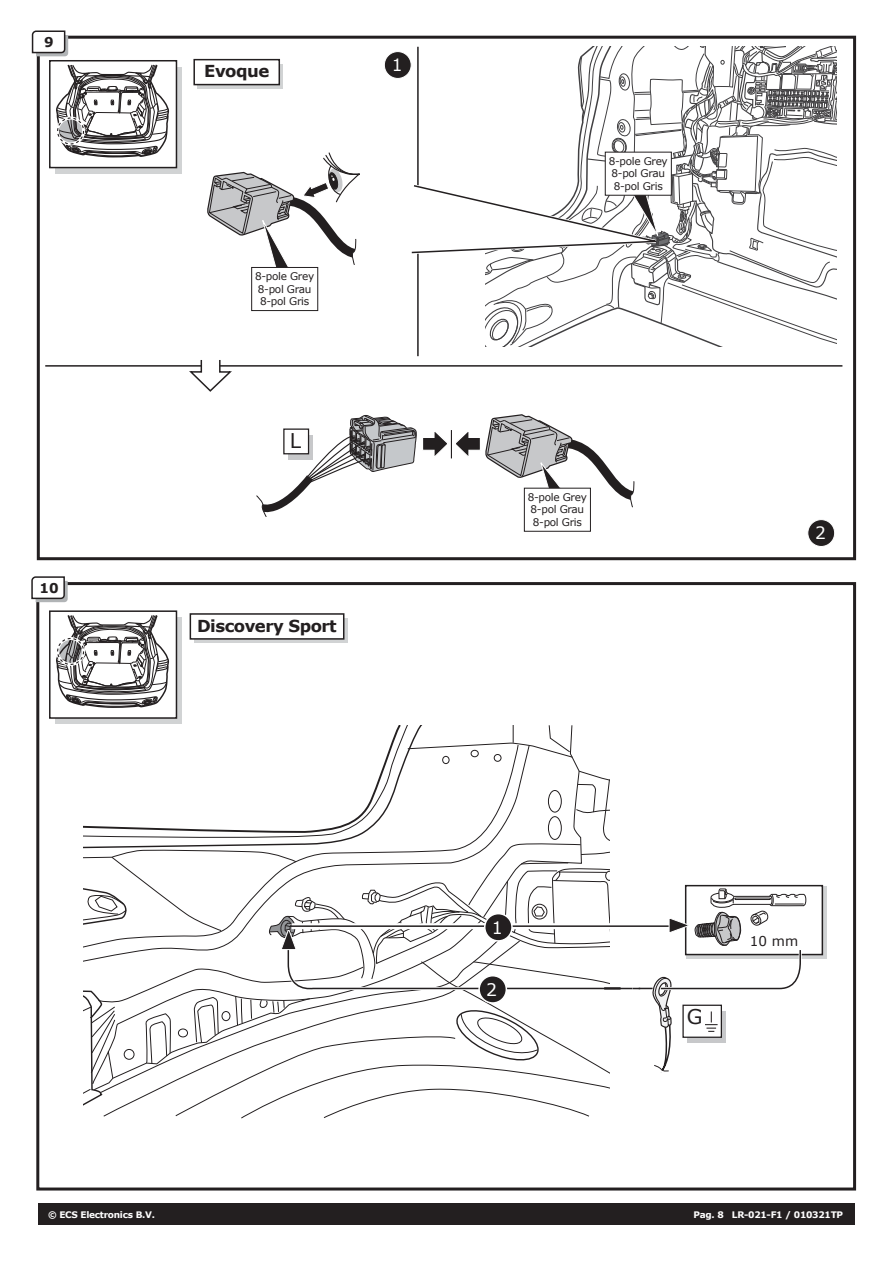
<style>
.page{position:relative;width:893px;height:1263px;background:#fff}
.page>*{position:absolute;margin:0;border:0;box-sizing:border-box;transform-origin:0 0}
.t1{font:20.25px "Verdana";color:#231f20}
.t2{font:17.25px "Verdana";color:#fff}
.t3{font:17.1px "Verdana";color:#fff}
.t4{font:700 16.5px "Verdana";letter-spacing:-.03em;color:#231f20}
.t5{font:13.5px "Verdana";color:#231f20}
.t6{font:700 13.5px "Verdana";color:#231f20}
.t7{font:10.5px/12.6px "Verdana";letter-spacing:-.03em;color:#231f20}
.t8{font:700 9px "Verdana";letter-spacing:-.03em;color:#fff}
</style>
<div class="page">
<div style="left:38px;top:1203px;width:817px;height:21px;background:#231f20"></div>
<svg style="left:55px;top:67px;width:127px;height:107px"></svg>
<div style="left:49px;top:60px;width:128px;height:108px;background:#fff;border:2px solid #231f20"></div>
<svg style="left:56px;top:64px;width:113px;height:94px"></svg>
<div style="left:56px;top:117px;width:29px;height:28px;border:3px solid #fff;border-radius:50%"></div>
<div style="left:57px;top:117px;width:27px;height:28px;border:1px dashed #231f20;border-radius:50%"></div>
<div style="left:37px;top:36px;width:819px;height:524px;border:3px solid #231f20"></div>
<svg style="left:31px;top:30px;width:37px;height:26px"></svg>
<hr style="left:45px;top:365px;width:797px;height:2px;background:#231f20">
<div style="left:251px;top:267px;width:67px;height:44px;background:#fff;border:1px solid #231f20"></div>
<svg style="left:207px;top:152px;width:153px;height:120px"></svg>
<hr style="left:417px;top:47px;width:2px;height:309px;background:#231f20">
<svg style="left:411px;top:47px;width:426px;height:300px"></svg>
<svg style="left:256px;top:414px;width:379px;height:107px"></svg>
<div style="left:524px;top:488px;width:67px;height:44px;background:#fff;border:1px solid #231f20"></div>
<div style="left:288px;top:435px;width:24px;height:24px;background:linear-gradient(to right,#c7c8ca,#c7c8ca)"></div>
<div style="left:283px;top:428px;width:26px;height:26px;background:#fff;border:1px solid #231f20"></div>
<svg style="left:187px;top:360px;width:47px;height:32px"></svg>
<div style="left:384px;top:52px;width:27px;height:26px;background:#231f20;border-radius:50%"></div>
<div style="left:384px;top:51px;width:28px;height:28px;border:1px solid #fff;border-radius:50%"></div>
<div style="left:808px;top:520px;width:27px;height:26px;background:#231f20;border-radius:50%"></div>
<div style="left:807px;top:519px;width:28px;height:28px;border:1px solid #fff;border-radius:50%"></div>
<div style="left:198px;top:64px;width:85px;height:25px;background:linear-gradient(to right,#d1d3d4,#d0d2d3)"></div>
<div style="left:193px;top:59px;width:87px;height:26px;background:#fff;border:2px solid #231f20"></div>
<div style="left:36px;top:582px;width:820px;height:608px;border:3px solid #231f20"></div>
<svg style="left:31px;top:576px;width:37px;height:26px"></svg>
<svg style="left:807px;top:887px;width:20px;height:72px"></svg>
<div style="left:685px;top:885px;width:138px;height:70px;background:#fff;border:2px solid #231f20"></div>
<svg style="left:83px;top:725px;width:724px;height:394px"></svg>
<div style="left:194px;top:618px;width:153px;height:25px;background:#d1d3d4"></div>
<div style="left:190px;top:613px;width:154px;height:27px;background:#fff;border:2px solid #231f20"></div>
<div style="left:55px;top:617px;width:127px;height:107px;background:#d1d3d4"></div>
<div style="left:49px;top:610px;width:128px;height:109px;background:#fff;border:2px solid #231f20"></div>
<svg style="left:56px;top:615px;width:114px;height:93px"></svg>
<div style="left:56px;top:637px;width:29px;height:29px;border:3px solid #fff;border-radius:50%"></div>
<div style="left:57px;top:638px;width:27px;height:27px;border:1px dashed #231f20;border-radius:50%"></div>
<p class="t6" style="left:44px;top:33px;width:11px">9</p>
<p class="t6" style="left:39px;top:579px;width:21px">10</p>
<h3 class="t4" style="left:204px;top:60px;width:67px">Evoque</h3>
<h3 class="t3" style="left:392px;top:53px;width:12px">1</h3>
<p class="t7" style="left:255px;top:270px;width:61px">8-pole Grey<br>8-pol Grau<br>8-pol Gris</p>
<h1 class="t1" style="left:290px;top:427px;width:13px">L</h1>
<h3 class="t4" style="left:197px;top:614px;width:141px">Discovery Sport</h3>
<p class="t7" style="left:609px;top:155px;width:61px">8-pole Grey<br>8-pol Grau<br>8-pol Gris</p>
<p class="t7" style="left:528px;top:491px;width:61px">8-pole Grey<br>8-pol Grau<br>8-pol Gris</p>
<h3 class="t3" style="left:815px;top:521px;width:12px">2</h3>
<h2 class="t2" style="left:492px;top:915px;width:12px">1</h2>
<h2 class="t2" style="left:486px;top:977px;width:12px">2</h2>
<h1 class="t1" style="left:687px;top:1003px;width:17px">G</h1>
<p class="t5" style="left:750px;top:931px;width:50px">10 mm</p>
<p class="t8" style="left:48px;top:1208px;width:108px">© ECS Electronics B.V.</p>
<p class="t8" style="left:693px;top:1208px;width:151px">Pag. 8 LR-021-F1 / 010321TP</p>
</div>
